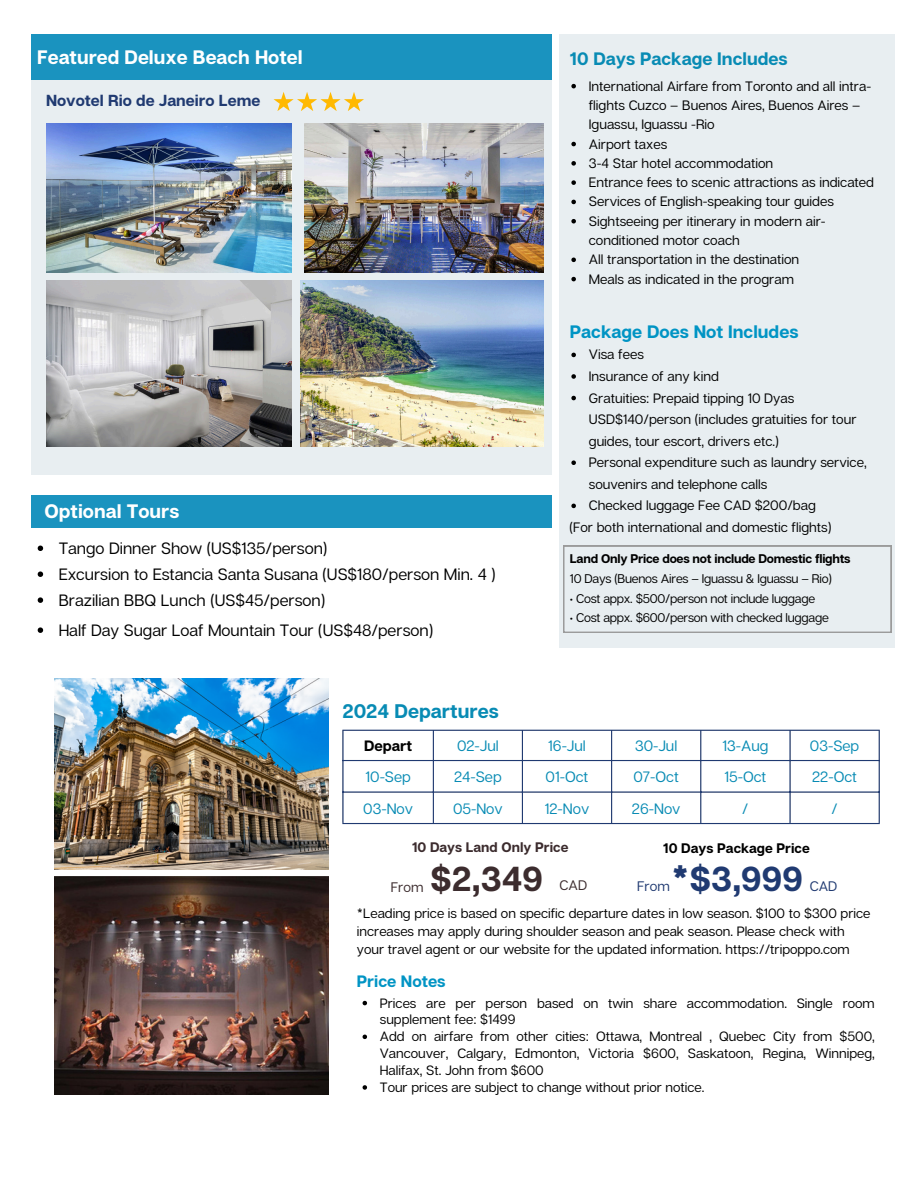
<style>
.page{position:relative;width:918px;height:1188px;background:#fff}
.page>*{position:absolute;margin:0;border:0;box-sizing:border-box;transform-origin:0 0}
.t1{font:700 34.65px "Articulat CF";color:#203a71}
.t2{font:700 34.65px "Articulat CF";color:#3c2c2e}
.t3{font:700 19.65px "Articulat CF";color:#088bb4}
.t4{font:700 19.5px "Articulat CF";color:#fff}
.t5{font:700 18px "Articulat CF";color:#0094c4}
.t6{font:700 18px "Articulat CF";color:#088bb4}
.t7{font:700 16.5px "Articulat CF";color:#0094c4}
.t8{font:16.35px "Articulat CF";color:#000}
.t9{font:700 16.05px "Articulat CF";color:#203a71}
.t10{font:15px "Articulat CF";color:#088bb4}
.t11{font:700 15px "Articulat CF";color:#000}
.t12{font:700 13.8px "Articulat CF";color:#3c2c2e}
.t13{font:700 13.8px "Articulat CF";color:#000}
.t14{font:13.8px "Articulat CF";color:#3c2c2e}
.t15{font:13.8px "Articulat CF";color:#203a71}
.t16{font:13.65px/19.4px "Articulat CF";color:#000}
.t17{font:13.5px/16.8px "Articulat CF";color:#000}
.t18{font:12.6px "Articulat CF";letter-spacing:-.02em;color:#000}
.t19{font:700 12.6px "Articulat CF";letter-spacing:-.02em;color:#000}
</style>
<div class="page">
<div style="left:560px;top:34px;width:335px;height:614px;background:#e8eef1"></div>
<div style="left:31px;top:79px;width:520px;height:396px;background:#e8eef1"></div>
<svg style="left:274px;top:92px;width:90px;height:19px"></svg>
<div style="left:31px;top:34px;width:520px;height:45px;background:#1a93bf"></div>
<div style="left:31px;top:495px;width:520px;height:33px;background:#1a93bf"></div>
<img style="left:54px;top:876px;width:275px;height:219px">
<hr style="left:342px;top:731px;width:2px;height:92px;background:#203a71">
<hr style="left:433px;top:731px;width:1px;height:92px;background:#203a71">
<hr style="left:522px;top:731px;width:1px;height:92px;background:#203a71">
<hr style="left:611px;top:731px;width:1px;height:92px;background:#203a71">
<hr style="left:700px;top:731px;width:1px;height:92px;background:#203a71">
<hr style="left:789px;top:731px;width:2px;height:92px;background:#203a71">
<hr style="left:879px;top:731px;width:1px;height:92px;background:#203a71">
<hr style="left:342px;top:730px;width:538px;height:1px;background:#203a71">
<hr style="left:342px;top:760px;width:538px;height:1px;background:#203a71">
<hr style="left:342px;top:791px;width:538px;height:2px;background:#203a71">
<hr style="left:342px;top:823px;width:538px;height:1px;background:#203a71">
<img style="left:46px;top:124px;width:245px;height:148px">
<img style="left:46px;top:280px;width:245px;height:167px">
<img style="left:304px;top:124px;width:240px;height:148px">
<img style="left:300px;top:280px;width:243px;height:167px">
<img style="left:54px;top:678px;width:275px;height:191px">
<svg style="left:571px;top:84px;width:5px;height:4px"></svg>
<svg style="left:571px;top:142px;width:5px;height:4px"></svg>
<svg style="left:571px;top:161px;width:5px;height:5px"></svg>
<svg style="left:571px;top:180px;width:5px;height:5px"></svg>
<svg style="left:571px;top:200px;width:5px;height:4px"></svg>
<svg style="left:571px;top:219px;width:5px;height:4px"></svg>
<svg style="left:571px;top:258px;width:5px;height:4px"></svg>
<svg style="left:571px;top:277px;width:5px;height:4px"></svg>
<svg style="left:571px;top:353px;width:5px;height:4px"></svg>
<svg style="left:571px;top:374px;width:5px;height:5px"></svg>
<svg style="left:571px;top:396px;width:5px;height:4px"></svg>
<svg style="left:571px;top:460px;width:5px;height:5px"></svg>
<svg style="left:571px;top:504px;width:5px;height:4px"></svg>
<svg style="left:363px;top:1001px;width:4px;height:4px"></svg>
<svg style="left:363px;top:1035px;width:4px;height:4px"></svg>
<svg style="left:363px;top:1085px;width:4px;height:5px"></svg>
<svg style="left:38px;top:546px;width:5px;height:5px"></svg>
<svg style="left:38px;top:571px;width:5px;height:6px"></svg>
<svg style="left:38px;top:597px;width:5px;height:6px"></svg>
<svg style="left:38px;top:627px;width:5px;height:6px"></svg>
<svg style="left:563px;top:546px;width:328px;height:86px"></svg>
<p class="t4" style="left:37px;top:45px;width:267px">Featured Deluxe Beach Hotel</p>
<p class="t9" style="left:46px;top:91px;width:216px">Novotel Rio de Janeiro Leme</p>
<p class="t4" style="left:45px;top:499px;width:136px">Optional Tours</p>
<p class="t8" style="left:59px;top:538px;width:270px">Tango Dinner Show (US$135/person)</p>
<p class="t8" style="left:59px;top:564px;width:438px">Excursion to Estancia Santa Susana (US$180/person Min. 4 )</p>
<p class="t8" style="left:59px;top:590px;width:268px">Brazilian BBQ Lunch (US$45/person)</p>
<p class="t8" style="left:59px;top:620px;width:376px">Half Day Sugar Loaf Mountain Tour (US$48/person)</p>
<h5 class="t3" style="left:342px;top:699px;width:158px">2024 Departures</h5>
<p class="t6" style="left:570px;top:48px;width:219px">10 Days Package Includes</p>
<p class="t16" style="left:589px;top:76px;width:284px">International Airfare from Toronto and all intra&shy;flights Cuzco – Buenos Aires, Buenos Aires –<br>Iguassu, Iguassu -Rio</p>
<p class="t16" style="left:589px;top:134px;width:80px">Airport taxes</p>
<h2 class="t16" style="left:589px;top:153px;width:186px">3-4 Star hotel accommodation</h2>
<p class="t16" style="left:589px;top:172px;width:287px">Entrance fees to scenic attractions as indicated</p>
<p class="t16" style="left:589px;top:192px;width:247px">Services of English-speaking tour guides</p>
<p class="t16" style="left:589px;top:211px;width:238px">Sightseeing per itinerary in modern air&shy;conditioned motor coach</p>
<p class="t16" style="left:589px;top:249px;width:212px">All transportation in the destination</p>
<p class="t16" style="left:589px;top:269px;width:207px">Meals as indicated in the program</p>
<p class="t5" style="left:570px;top:321px;width:230px">Package Does Not Includes</p>
<h2 class="t16" style="left:589px;top:345px;width:57px">Visa fees</h2>
<p class="t16" style="left:589px;top:366px;width:132px">Insurance of any kind</p>
<p class="t16" style="left:589px;top:387px;width:269px;line-height:21.6px">Gratuities: Prepaid tipping 10 Dyas<br>USD$140/person (includes gratuities for tour guides, tour escort, drivers etc.)</p>
<p class="t16" style="left:589px;top:451px;width:279px;line-height:21.6px">Personal expenditure such as laundry service, souvenirs and telephone calls</p>
<p class="t16" style="left:589px;top:496px;width:229px">Checked luggage Fee CAD $200/bag</p>
<p class="t16" style="left:569px;top:517px;width:263px">(For both international and domestic flights)</p>
<p class="t19" style="left:570px;top:550px;width:282px">Land Only Price does not include Domestic flights</p>
<h3 class="t18" style="left:570px;top:570px;width:263px">10 Days (Buenos Aires – Iguassu &amp; Iguassu – Rio)</h3>
<p class="t18" style="left:570px;top:590px;width:247px">• Cost appx. $500/person not include luggage</p>
<p class="t18" style="left:570px;top:610px;width:260px">• Cost appx. $600/person with checked luggage</p>
<h2 class="t11" style="left:364px;top:736px;width:50px">Depart</h2>
<p class="t10" style="left:457px;top:736px;width:43px">02-Jul</p>
<p class="t10" style="left:548px;top:736px;width:39px">16-Jul</p>
<p class="t10" style="left:635px;top:736px;width:44px">30-Jul</p>
<p class="t10" style="left:722px;top:736px;width:48px">13-Aug</p>
<p class="t10" style="left:810px;top:736px;width:51px">03-Sep</p>
<p class="t10" style="left:365px;top:768px;width:47px">10-Sep</p>
<p class="t10" style="left:454px;top:768px;width:49px">24-Sep</p>
<p class="t10" style="left:546px;top:768px;width:44px">01-Oct</p>
<h2 class="t10" style="left:634px;top:768px;width:47px">07-Oct</h2>
<p class="t10" style="left:724px;top:768px;width:44px">15-Oct</p>
<p class="t10" style="left:812px;top:768px;width:46px">22-Oct</p>
<p class="t10" style="left:363px;top:799px;width:51px">03-Nov</p>
<p class="t10" style="left:453px;top:799px;width:51px">05-Nov</p>
<p class="t10" style="left:545px;top:799px;width:46px">12-Nov</p>
<p class="t10" style="left:632px;top:799px;width:50px">26-Nov</p>
<p class="t10" style="left:742px;top:799px;width:8px">/</p>
<p class="t10" style="left:832px;top:799px;width:8px">/</p>
<p class="t12" style="left:412px;top:839px;width:158px">10 Days Land Only Price</p>
<p class="t13" style="left:663px;top:840px;width:148px">10 Days Package Price</p>
<h1 class="t14" style="left:391px;top:878px;width:34px">From</h1>
<p class="t2" style="left:430px;top:857px;width:114px">$2,349</p>
<h6 class="t14" style="left:560px;top:877px;width:29px">CAD</h6>
<h5 class="t1" style="left:671px;top:857px;width:134px">*$3,999</h5>
<h1 class="t15" style="left:637px;top:878px;width:34px">From</h1>
<h6 class="t15" style="left:810px;top:878px;width:29px">CAD</h6>
<p class="t17" style="left:357px;top:904px;width:515px;line-height:18px">*Leading price is based on specific departure dates in low season. $100 to $300 price increases may apply during shoulder season and peak season. Please check with your travel agent or our website for the updated information. https://tripoppo.com</p>
<p class="t7" style="left:357px;top:971px;width:90px">Price Notes</p>
<p class="t17" style="left:380px;top:994px;width:496px">Prices are per person based on twin share accommodation. Single room supplement fee: $1499</p>
<p class="t17" style="left:380px;top:1028px;width:496px;text-align:justify">Add on airfare from other cities: Ottawa, Montreal , Quebec City from $500, Vancouver, Calgary, Edmonton, Victoria $600, Saskatoon, Regina, Winnipeg, Halifax, St. John from $600</p>
<p class="t17" style="left:380px;top:1078px;width:326px">Tour prices are subject to change without prior notice.</p>
</div>
